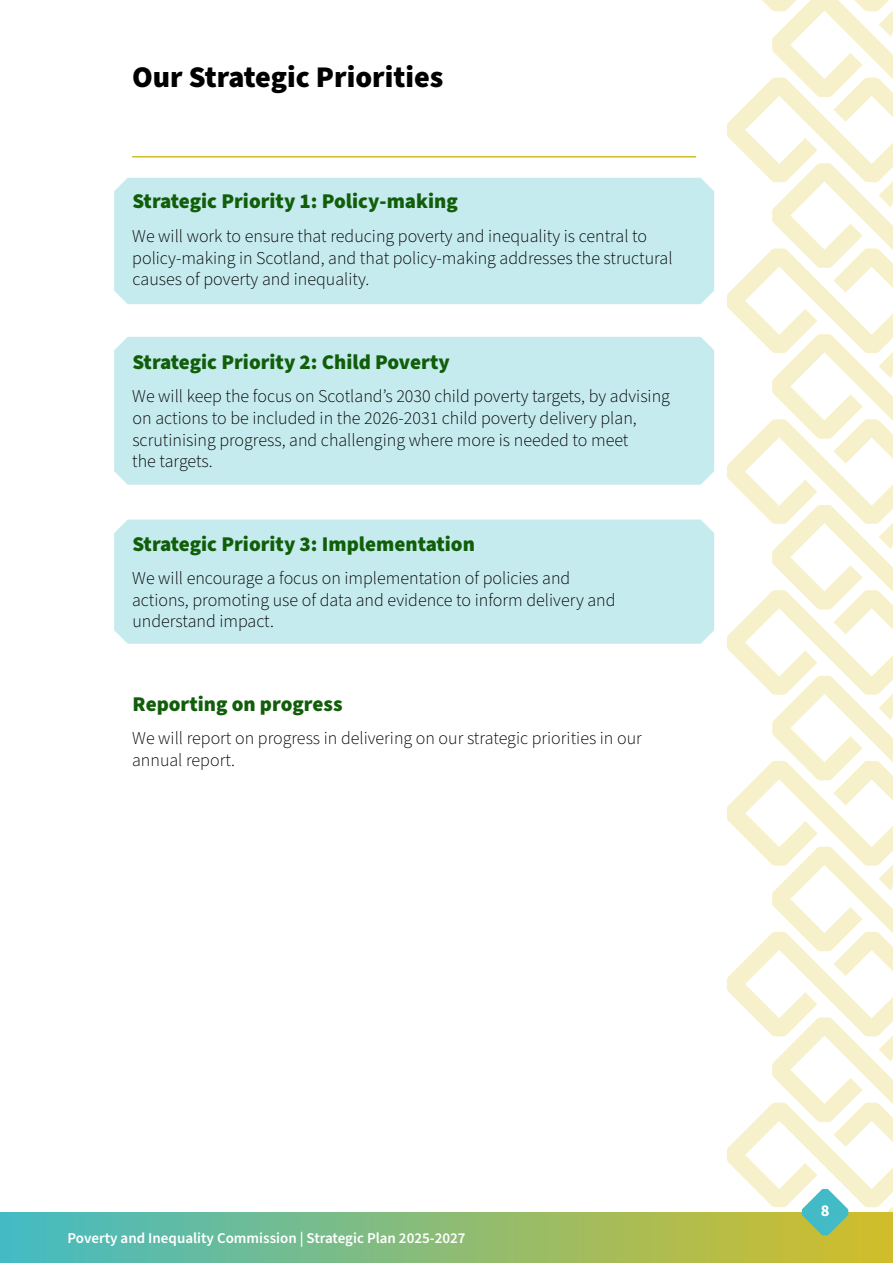
<style>
.page{position:relative;width:893px;height:1263px;background:#fff}
.page>*{position:absolute;margin:0;border:0;box-sizing:border-box;transform-origin:0 0}
.H1_Title_SSP_Black_20_24{font:900 30px "Source Sans Pro";color:#000}
.H2_-_Subheads_SSP_Black_14_16_8_Green{font:900 21px "Source Sans Pro";color:#115e0a}
.P_-_Body_SSP_Light_12_14_4{font:300 18px/21.6px "Source Sans Pro";color:#000}
.t1{font:700 16.5px "Source Sans Pro";color:#fff}
.t2{font:600 15px "Source Sans Pro";color:#fff}
</style>
<div class="page">
<svg style="left:0;top:1236px;width:727px;height:27px;background:#7ebb83"></svg>
<svg style="left:0;top:1213px;width:727px;height:23px;background:#7ebb83"></svg>
<svg style="left:727px;top:0;width:166px;height:1263px"></svg>
<div style="left:114px;top:337px;width:600px;height:148px;background:#c6ebee"></div>
<div style="left:114px;top:519px;width:600px;height:125px;background:#c6ebee"></div>
<div style="left:114px;top:178px;width:600px;height:126px;background:#c6ebee"></div>
<hr style="left:132px;top:156px;width:564px;height:2px;background:#cfbd2d">
<h1 class="H1_Title_SSP_Black_20_24" style="left:132px;top:56px;width:313px">Our Strategic Priorities</h1>
<h2 class="H2_-_Subheads_SSP_Black_14_16_8_Green" style="left:132px;top:187px;width:327px">Strategic Priority 1: Policy-making</h2>
<p class="P_-_Body_SSP_Light_12_14_4" style="left:132px;top:226px;width:542px">We will work to ensure that reducing poverty and inequality is central to policy-making in Scotland, and that policy-making addresses the structural causes of poverty and inequality.</p>
<h2 class="H2_-_Subheads_SSP_Black_14_16_8_Green" style="left:132px;top:347px;width:319px">Strategic Priority 2: Child Poverty</h2>
<p class="P_-_Body_SSP_Light_12_14_4" style="left:132px;top:386px;width:539px">We will keep the focus on Scotland’s 2030 child poverty targets, by advising on actions to be included in the 2026-2031 child poverty delivery plan, scrutinising progress, and challenging where more is needed to meet<br>the targets.</p>
<h2 class="H2_-_Subheads_SSP_Black_14_16_8_Green" style="left:132px;top:529px;width:344px">Strategic Priority 3: Implementation</h2>
<p class="P_-_Body_SSP_Light_12_14_4" style="left:132px;top:568px;width:485px">We will encourage a focus on implementation of policies and actions, promoting use of data and evidence to inform delivery and understand impact.</p>
<h2 class="H2_-_Subheads_SSP_Black_14_16_8_Green" style="left:133px;top:689px;width:211px">Reporting on progress</h2>
<p class="P_-_Body_SSP_Light_12_14_4" style="left:132px;top:728px;width:511px">We will report on progress in delivering on our strategic priorities in our annual report.</p>
<p class="t2" style="left:68px;top:1228px;width:399px">Poverty and Inequality Commission | Strategic Plan 2025-2027</p>
<p class="t1" style="left:821px;top:1199px;width:10px">8</p>
</div>
